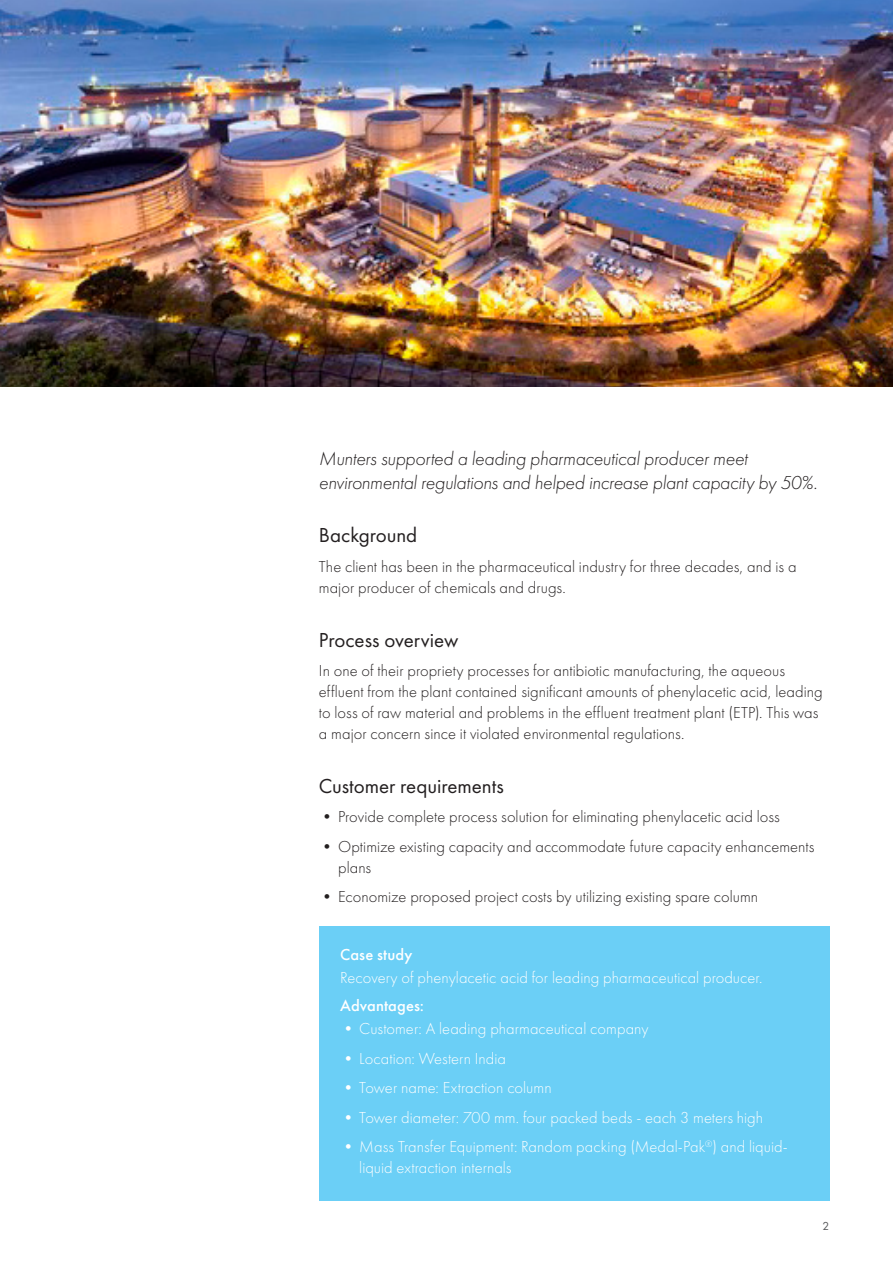
<style>
.page{position:relative;width:893px;height:1263px;background:#fff}
.page>*{position:absolute;margin:0;border:0;box-sizing:border-box;transform-origin:0 0}
.t1{font:21px "Futura PT";color:#231f20}
.t2{font:italic 19.5px/24px "Futura PT Light";letter-spacing:-.015em;color:#231f20}
.t3{font:16.5px/21px "Futura PT Light";letter-spacing:.005em;color:#231f20}
.t4{font:16.5px/21px "Futura PT Light";color:#fff}
.t5{font:16.5px "Futura PT Medium";letter-spacing:.005em;color:#fff}
.t6{font:12px "Futura PT";color:#57585a}
</style>
<div class="page">
<img style="left:0;top:0;width:893px;height:387px">
<div style="left:319px;top:927px;width:510px;height:274px;background:#6bcff6"></div>
<p class="t2" style="left:319px;top:447px;width:500px">Munters supported a leading pharmaceutical producer meet environmental regulations and helped increase plant capacity by 50%.</p>
<p class="t1" style="left:319px;top:523px;width:100px">Background</p>
<p class="t3" style="left:319px;top:556px;width:479px">The client has been in the pharmaceutical industry for three decades, and is a major producer of chemicals and drugs.</p>
<p class="t1" style="left:319px;top:627px;width:141px">Process overview</p>
<p class="t3" style="left:319px;top:660px;width:505px">In one of their propriety processes for antibiotic manufacturing, the aqueous effluent from the plant contained significant amounts of phenylacetic acid, leading to loss of raw material and problems in the effluent treatment plant (ETP). This was a major concern since it violated environmental regulations.</p>
<p class="t1" style="left:319px;top:773px;width:186px">Customer requirements</p>
<p class="t3" style="left:319px;top:806px;width:462px">• Provide complete process solution for eliminating phenylacetic acid loss</p>
<p class="t3" style="left:338px;top:836px;width:478px;text-indent:-19px">• Optimize existing capacity and accommodate future capacity enhancements plans</p>
<p class="t3" style="left:319px;top:886px;width:441px">• Economize proposed project costs by utilizing existing spare column</p>
<p class="t5" style="left:340px;top:944px;width:74px">Case study</p>
<p class="t4" style="left:340px;top:967px;width:424px">Recovery of phenylacetic acid for leading pharmaceutical producer.</p>
<p class="t5" style="left:340px;top:996px;width:85px">Advantages:</p>
<p class="t4" style="left:340px;top:1018px;width:310px">• Customer: A leading pharmaceutical company</p>
<p class="t4" style="left:340px;top:1048px;width:167px">• Location: Western India</p>
<p class="t4" style="left:340px;top:1077px;width:213px">• Tower name: Extraction column</p>
<p class="t4" style="left:340px;top:1107px;width:424px">• Tower diameter: 700 mm. four packed beds - each 3 meters high</p>
<p class="t4" style="left:359px;top:1136px;width:430px;text-indent:-19px">• Mass Transfer Equipment: Random packing (Medal-Pak<sup>®</sup>) and liquid&shy;liquid extraction internals</p>
<p class="t6" style="left:822px;top:1219px;width:8px">2</p>
</div>
